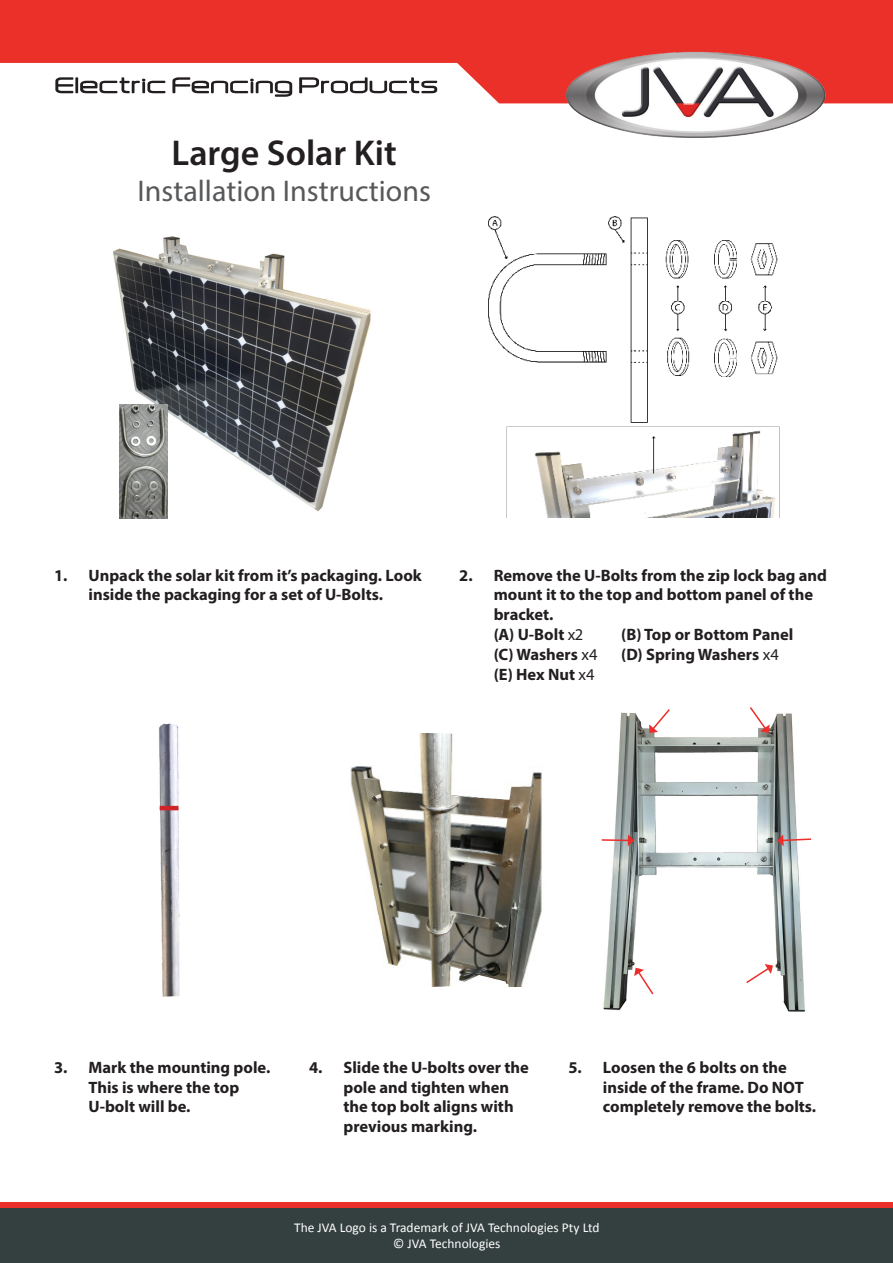
<style>
.page{position:relative;width:893px;height:1263px;background:#fff}
.page>*{position:absolute;margin:0;border:0;box-sizing:border-box;transform-origin:0 0}
.Product_Title{font:600 36px "Myriad Pro";color:#231f20}
.Subhead_1{font:30px "Myriad Pro";color:#57585a}
.captions{font:700 16.5px/19.8px "Myriad Pro";color:#231f20}
.Calibri_body_text{font:13.5px "Calibri";color:#fff}
.s1{font-weight:400}
</style>
<div class="page">
<svg style="left:0;top:0;width:893px;height:103px;fill:#eb2f29"></svg>
<img style="left:547px;top:36px;width:296px;height:102px">
<svg style="left:0;top:1202px;width:893px;height:7px;background:#d0312c"></svg>
<div style="left:0;top:1209px;width:893px;height:54px;background:#34403f"></div>
<svg style="left:55px;top:77px;width:382px;height:20px"></svg>
<img style="left:159px;top:724px;width:21px;height:272px">
<img style="left:350px;top:733px;width:193px;height:253px">
<img style="left:489px;top:217px;width:291px;height:301px">
<img style="left:113px;top:236px;width:258px;height:283px">
<img style="left:119px;top:405px;width:48px;height:114px">
<img style="left:601px;top:712px;width:204px;height:299px">
<hr style="left:602px;top:839px;width:27px;height:2px;background:#ec2d29">
<svg style="left:628px;top:834px;width:6px;height:12px"></svg>
<svg style="left:634px;top:968px;width:21px;height:28px"></svg>
<svg style="left:745px;top:964px;width:28px;height:20px"></svg>
<svg style="left:777px;top:834px;width:35px;height:12px"></svg>
<svg style="left:748px;top:707px;width:22px;height:26px"></svg>
<svg style="left:649px;top:709px;width:22px;height:24px"></svg>
<hr style="left:160px;top:806px;width:18px;height:4px;background:#d1232a">
<p class="Product_Title" style="left:172px;top:130px;width:227px">Large Solar Kit</p>
<p class="Subhead_1" style="left:137px;top:173px;width:295px">Installation Instructions</p>
<p class="captions" style="left:54px;top:564px;width:369px;text-align:center">1. Unpack the solar kit from it’s packaging. Look inside the packaging for a set of U-Bolts.</p>
<p class="captions" style="left:494px;top:564px;width:335px;text-indent:-34px">2. Remove the U-Bolts from the zip lock bag and mount it to the top and bottom panel of the bracket.<br>(A) U-Bolt <span class="s1">x2</span></p>
<p class="captions" style="left:621px;top:624px;width:174px">(B) Top or Bottom Panel</p>
<p class="captions" style="left:494px;top:644px;width:105px">(C) Washers <span class="s1">x4</span></p>
<p class="captions" style="left:621px;top:644px;width:159px">(D) Spring Washers <span class="s1">x4</span></p>
<p class="captions" style="left:494px;top:663px;width:102px">(E) Hex Nut <span class="s1">x4</span></p>
<p class="captions" style="left:88px;top:1057px;width:183px;text-indent:-34px">3. Mark the mounting pole.<br>This is where the top<br>U-bolt will be.</p>
<p class="captions" style="left:343px;top:1057px;width:187px;text-indent:-34px">4. Slide the U-bolts over the pole and tighten when the top bolt aligns with previous marking.</p>
<p class="captions" style="left:603px;top:1057px;width:215px;text-indent:-34px">5. Loosen the 6 bolts on the inside of the frame. Do NOT completely remove the bolts.</p>
<p class="Calibri_body_text" style="left:294px;top:1219px;width:307px">The JVA Logo is a Trademark of JVA Technologies Pty Ltd</p>
<p class="Calibri_body_text" style="left:393px;top:1235px;width:109px">© JVA Technologies</p>
</div>
